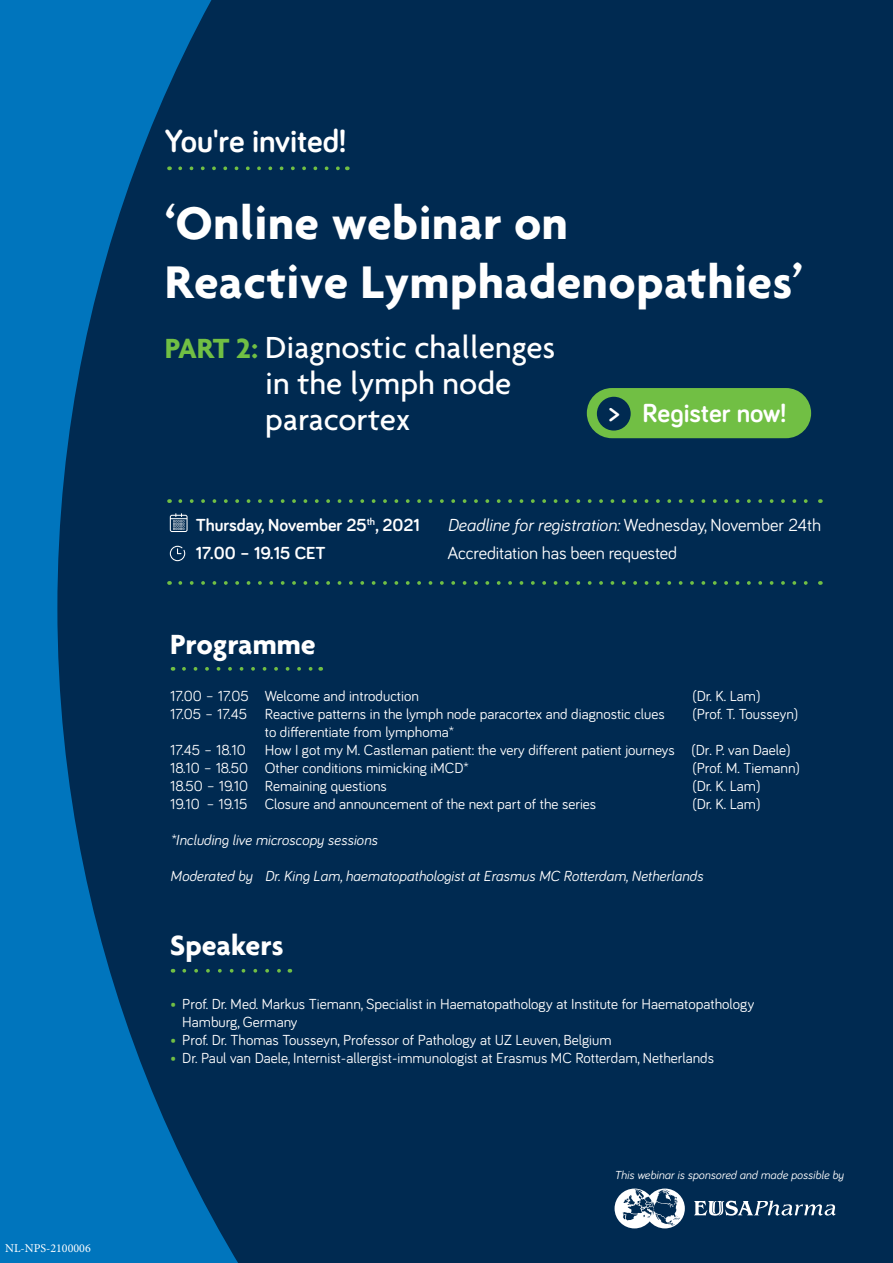
<style>
.page{position:relative;width:893px;height:1263px;background:#fff}
.page>*{position:absolute;margin:0;border:0;box-sizing:border-box;transform-origin:0 0}
.t1{font:700 49.5px "Agenda";letter-spacing:.01em;color:#fff}
.t2{font:500 33px "Agenda";color:#fff}
.t3{font:700 33px "Bariol";color:#fff}
.t4{font:700 30px "Agenda";color:#fff}
.t5{font:700 27px "Bariol";color:#fff}
.t6{font:italic 18px "Bariol";color:#fff}
.t7{font:700 18px "Bariol";color:#fff}
.t8{font:18px "Bariol";letter-spacing:-.01em;color:#fff}
.t9{font:15px "Bariol";color:#fff}
.t10{font:italic 15px "Bariol";color:#fff}
.t11{font:italic 12px "Bariol";color:#fff}
.t12{font:12px "Minion Pro";color:#fff}
.s1{font-weight:700;font-size:30px;color:#71bf44}
.s2{font-style:normal}
.s3{color:#71bf44}
</style>
<div class="page">
<div style="left:0;top:0;width:850px;height:1263px;background:#0075bd"></div>
<div style="left:57px;top:0;width:836px;height:1263px;background:#002a51"></div>
<svg style="left:694px;top:1200px;width:142px;height:16px;background:#536f89"></svg>
<svg style="left:615px;top:1188px;width:70px;height:40px;background:#8599ab"></svg>
<svg style="left:180px;top:166px;width:161px;height:4px"></svg>
<div style="left:587px;top:388px;width:224px;height:50px;background:#71bf44;border-radius:25px"></div>
<div style="left:597px;top:397px;width:34px;height:34px;background:#002a51;border-radius:50%"></div>
<svg style="left:170px;top:513px;width:18px;height:19px"></svg>
<svg style="left:170px;top:546px;width:15px;height:15px"></svg>
<svg style="left:184px;top:667px;width:137px;height:4px"></svg>
<svg style="left:184px;top:969px;width:106px;height:4px"></svg>
<svg style="left:180px;top:581px;width:634px;height:4px;background:#1a4d4d"></svg>
<svg style="left:180px;top:499px;width:634px;height:4px;background:#1a4d4d"></svg>
<p class="t12" style="left:5px;top:1240px;width:87px">NL-NPS-2100006</p>
<p class="t3" style="left:165px;top:119px;width:183px">You're invited!</p>
<p class="t1" style="left:165px;top:192px;width:405px">‘Online webinar on</p>
<p class="t1" style="left:165px;top:252px;width:640px">Reactive Lymphadenopathies’</p>
<p class="t2" style="left:165px;top:327px;width:392px"><span class="s1">PART 2:</span> Diagnostic challenges</p>
<p class="t2" style="left:265px;top:363px;width:248px">in the lymph node</p>
<p class="t2" style="left:265px;top:399px;width:147px">paracortex</p>
<p class="t5" style="left:610px;top:394px;width:11px">&gt;</p>
<p class="t5" style="left:642px;top:395px;width:145px">Register now!</p>
<p class="t7" style="left:196px;top:512px;width:226px">Thursday, November 25<sup>th</sup>, 2021</p>
<p class="t7" style="left:196px;top:541px;width:131px">17.00 – 19.15 CET</p>
<p class="t6" style="left:447px;top:513px;width:375px">Deadline for registration: <span class="s2">Wednesday, November 24th</span></p>
<p class="t8" style="left:447px;top:541px;width:231px">Accreditation has been requested</p>
<p class="t4" style="left:170px;top:626px;width:147px">Programme</p>
<p class="t9" style="left:170px;top:685px;width:250px">17.00 – 17.05 Welcome and introduction</p>
<p class="t9" style="left:692px;top:685px;width:70px">(Dr. K. Lam)</p>
<p class="t9" style="left:170px;top:703px;width:496px">17.05 – 17.45 Reactive patterns in the lymph node paracortex and diagnostic clues</p>
<p class="t9" style="left:692px;top:703px;width:108px">(Prof. T. Tousseyn)</p>
<p class="t9" style="left:265px;top:721px;width:191px">to differentiate from lymphoma*</p>
<p class="t9" style="left:170px;top:739px;width:77px">17.45 – 18.10</p>
<p class="t9" style="left:265px;top:739px;width:527px">How I got my M. Castleman patient: the very different patient journeys (Dr. P. van Daele)</p>
<p class="t9" style="left:170px;top:757px;width:300px">18.10 – 18.50 Other conditions mimicking iMCD*</p>
<p class="t9" style="left:692px;top:757px;width:109px">(Prof. M. Tiemann)</p>
<p class="t9" style="left:170px;top:775px;width:218px">18.50 – 19.10 Remaining questions</p>
<p class="t9" style="left:692px;top:775px;width:70px">(Dr. K. Lam)</p>
<p class="t9" style="left:170px;top:793px;width:427px">19.10 – 19.15 Closure and announcement of the next part of the series</p>
<p class="t9" style="left:692px;top:793px;width:70px">(Dr. K. Lam)</p>
<p class="t10" style="left:170px;top:829px;width:209px">*Including live microscopy sessions</p>
<p class="t10" style="left:170px;top:865px;width:534px">Moderated by Dr. King Lam, haematopathologist at Erasmus MC Rotterdam, Netherlands</p>
<p class="t4" style="left:170px;top:927px;width:115px">Speakers</p>
<p class="t9" style="left:170px;top:994px;width:585px"><span class="s3">•</span> Prof. Dr. Med. Markus Tiemann, Specialist in Haematopathology at Institute for Haematopathology</p>
<p class="t9" style="left:182px;top:1012px;width:117px">Hamburg, Germany</p>
<p class="t9" style="left:170px;top:1030px;width:443px"><span class="s3">•</span> Prof. Dr. Thomas Tousseyn, Professor of Pathology at UZ Leuven, Belgium</p>
<p class="t9" style="left:170px;top:1048px;width:545px"><span class="s3">•</span> Dr. Paul van Daele, Internist-allergist-immunologist at Erasmus MC Rotterdam, Netherlands</p>
<p class="t11" style="left:614px;top:1167px;width:231px">This webinar is sponsored and made possible by</p>
</div>
